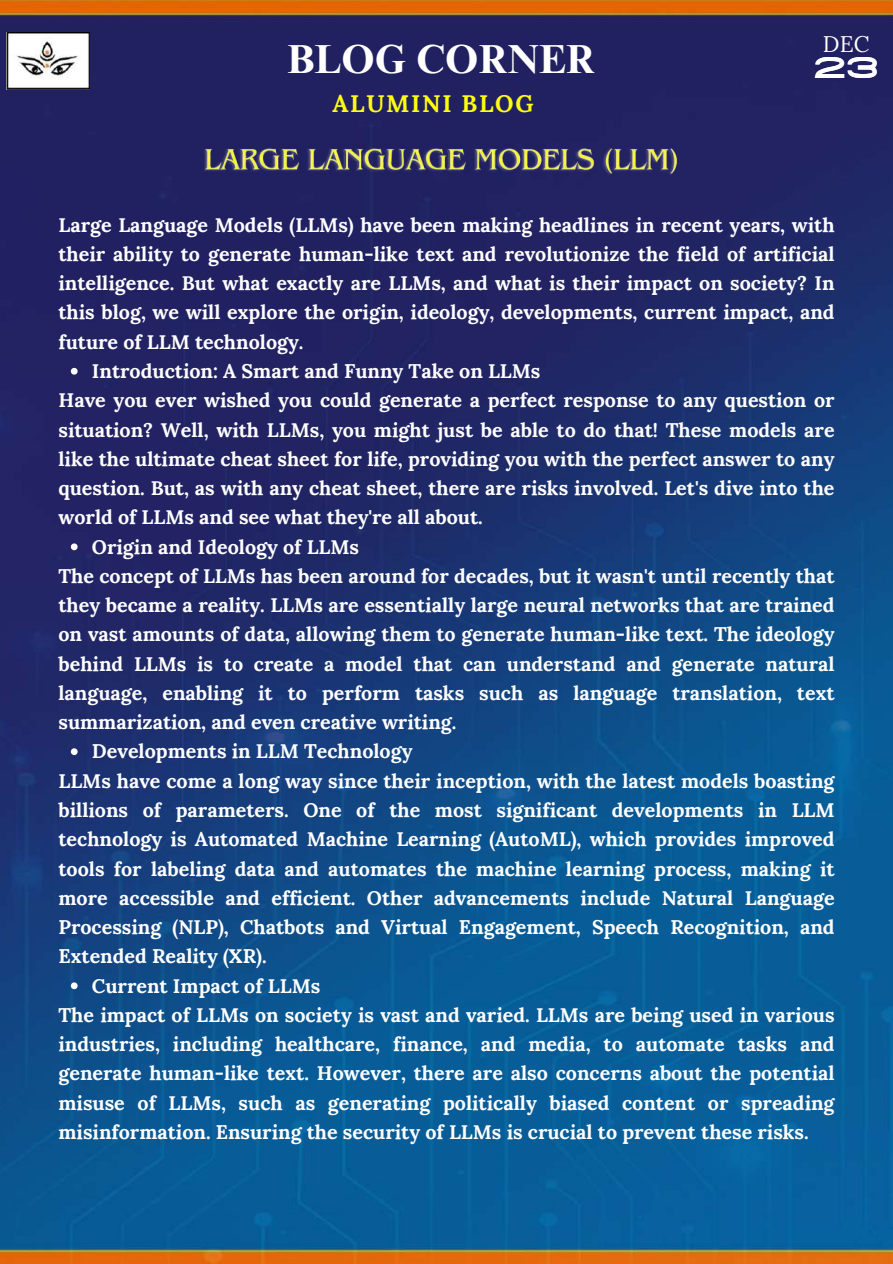
<style>
.page{position:relative;width:893px;height:1264px;background:#fff}
.page>*{position:absolute;margin:0;border:0;box-sizing:border-box;transform-origin:0 0}
.t1{font:700 40.5px "Times NRMT Pro";color:#fff}
.t2{font:30px "High Cruiser";color:#fff}
.t3{font:700 24px "Lora";letter-spacing:.07em;color:#fffd0d}
.t4{font:22.5px "Lora";color:#fff}
.t5{font:700 19.65px "Lora";color:#fff}
</style>
<div class="page">
<img style="left:0;top:0;width:892px;height:1263px">
<img style="left:6px;top:32px;width:84px;height:57px">
<svg style="left:71px;top:368px;width:7px;height:6px"></svg>
<svg style="left:71px;top:543px;width:7px;height:7px"></svg>
<svg style="left:71px;top:748px;width:7px;height:7px"></svg>
<svg style="left:71px;top:982px;width:7px;height:7px"></svg>
<img style="left:198px;top:144px;width:482px;height:36px">
<h1 class="t1" style="left:287px;top:44px;width:309px">BLOG CORNER</h1>
<p class="t3" style="left:332px;top:88px;width:202px">ALUMINI BLOG</p>
<p class="t4" style="left:822px;top:30px;width:48px">DEC</p>
<h2 class="t2" style="left:813px;top:51px;width:66px">23</h2>
<p class="t5" style="left:58px;top:212px;width:777px">Large Language Models (LLMs) have been making headlines in recent years, with</p>
<p class="t5" style="left:58px;top:241px;width:777px">their ability to generate human-like text and revolutionize the field of artificial</p>
<p class="t5" style="left:58px;top:270px;width:777px">intelligence. But what exactly are LLMs, and what is their impact on society? In</p>
<p class="t5" style="left:58px;top:300px;width:777px">this blog, we will explore the origin, ideology, developments, current impact, and</p>
<p class="t5" style="left:58px;top:329px;width:246px">future of LLM technology.</p>
<p class="t5" style="left:92px;top:358px;width:450px">Introduction: A Smart and Funny Take on LLMs</p>
<p class="t5" style="left:58px;top:387px;width:777px">Have you ever wished you could generate a perfect response to any question or</p>
<p class="t5" style="left:58px;top:417px;width:777px">situation? Well, with LLMs, you might just be able to do that! These models are</p>
<p class="t5" style="left:58px;top:446px;width:777px">like the ultimate cheat sheet for life, providing you with the perfect answer to any</p>
<p class="t5" style="left:58px;top:475px;width:777px">question. But, as with any cheat sheet, there are risks involved. Let's dive into the</p>
<p class="t5" style="left:58px;top:504px;width:426px">world of LLMs and see what they're all about.</p>
<p class="t5" style="left:92px;top:534px;width:269px">Origin and Ideology of LLMs</p>
<p class="t5" style="left:58px;top:563px;width:777px">The concept of LLMs has been around for decades, but it wasn't until recently that</p>
<p class="t5" style="left:58px;top:592px;width:777px">they became a reality. LLMs are essentially large neural networks that are trained</p>
<p class="t5" style="left:58px;top:621px;width:777px">on vast amounts of data, allowing them to generate human-like text. The ideology</p>
<p class="t5" style="left:58px;top:651px;width:777px">behind LLMs is to create a model that can understand and generate natural</p>
<p class="t5" style="left:58px;top:680px;width:777px">language, enabling it to perform tasks such as language translation, text</p>
<p class="t5" style="left:58px;top:709px;width:399px">summarization, and even creative writing.</p>
<p class="t5" style="left:92px;top:738px;width:322px">Developments in LLM Technology</p>
<p class="t5" style="left:58px;top:768px;width:777px">LLMs have come a long way since their inception, with the latest models boasting</p>
<p class="t5" style="left:58px;top:797px;width:777px">billions of parameters. One of the most significant developments in LLM</p>
<p class="t5" style="left:58px;top:826px;width:777px">technology is Automated Machine Learning (AutoML), which provides improved</p>
<p class="t5" style="left:58px;top:855px;width:777px">tools for labeling data and automates the machine learning process, making it</p>
<p class="t5" style="left:58px;top:885px;width:777px">more accessible and efficient. Other advancements include Natural Language</p>
<p class="t5" style="left:58px;top:914px;width:777px">Processing (NLP), Chatbots and Virtual Engagement, Speech Recognition, and</p>
<p class="t5" style="left:58px;top:943px;width:210px">Extended Reality (XR).</p>
<p class="t5" style="left:92px;top:972px;width:230px">Current Impact of LLMs</p>
<p class="t5" style="left:58px;top:1002px;width:777px">The impact of LLMs on society is vast and varied. LLMs are being used in various</p>
<p class="t5" style="left:58px;top:1031px;width:777px">industries, including healthcare, finance, and media, to automate tasks and</p>
<p class="t5" style="left:58px;top:1060px;width:777px">generate human-like text. However, there are also concerns about the potential</p>
<p class="t5" style="left:58px;top:1089px;width:777px">misuse of LLMs, such as generating politically biased content or spreading</p>
<p class="t5" style="left:58px;top:1119px;width:751px">misinformation. Ensuring the security of LLMs is crucial to prevent these risks.</p>
</div>
